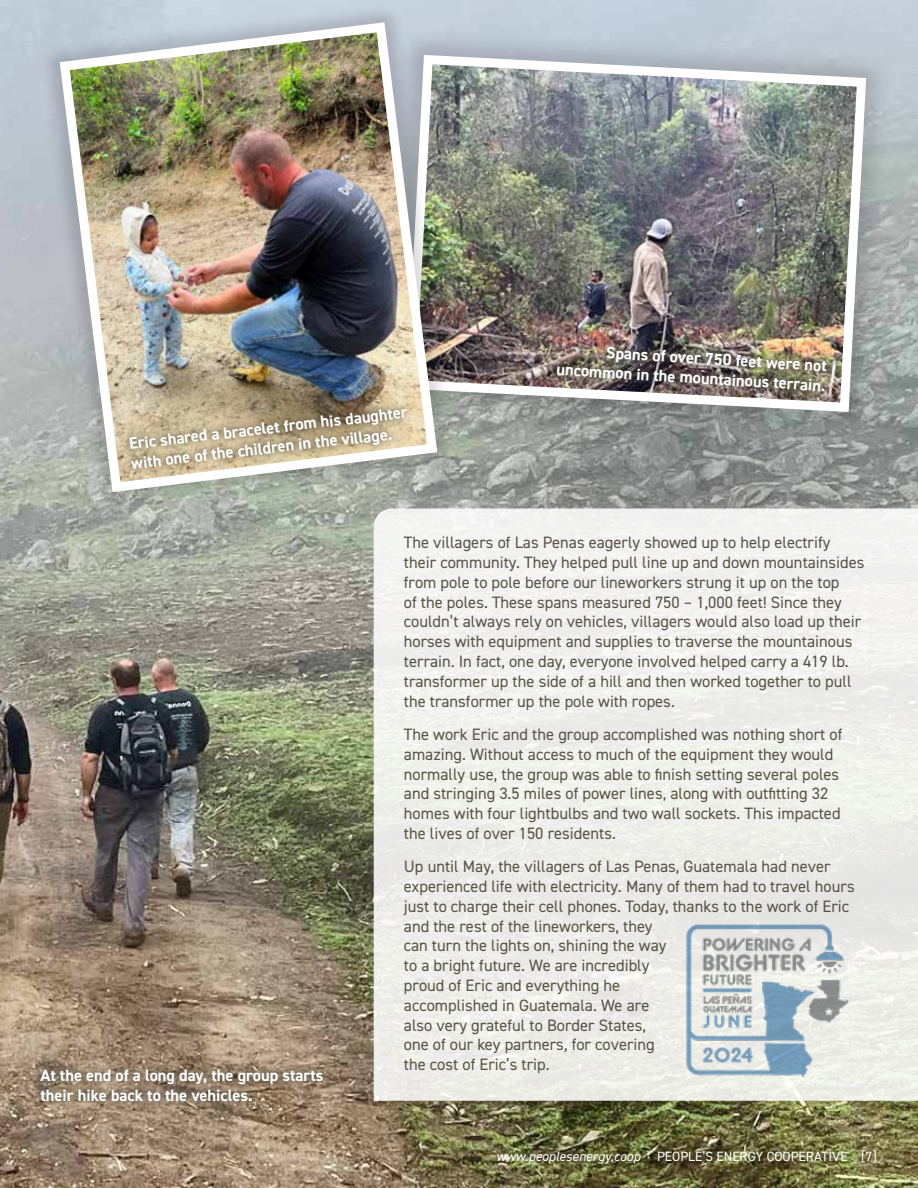
<style>
.page{position:relative;width:918px;height:1188px;background:#fff}
.page>*{position:absolute;margin:0;border:0;box-sizing:border-box;transform-origin:0 0}
.t1{font:16.5px/19.8px "DIN2014";color:#595346}
.t2{font:700 16.5px/19.8px "DIN2014";color:#fff}
.t3{font:13.5px "DIN2014";color:#fff}
.s1{font-style:italic}
.s2{font-size:10.5px}
</style>
<div class="page">
<img style="left:0;top:0;width:918px;height:1188px">
<div style="left:378px;top:27px;width:516px;height:413px;background:#000;opacity:.15"></div>
<img style="left:457px;top:50px;width:414px;height:367px">
<div style="left:39px;top:2px;width:418px;height:510px;background:#000;opacity:.15"></div>
<img style="left:55px;top:17px;width:387px;height:480px">
<div style="left:33px;top:1062px;width:297px;height:47px;background:#595346;opacity:.75"></div>
<svg style="left:120px;top:397px;width:299px;height:84px;background:#b7ac92"></svg>
<img style="left:548px;top:335px;width:287px;height:65px">
<svg style="left:374px;top:508px;width:544px;height:593px;fill:#eff0ec"></svg>
<img style="left:672px;top:917px;width:187px;height:166px">
<p class="t2" style="left:128px;top:432px;width:282px;rotate:-6deg">Eric shared a bracelet from his daughter with one of the children in the village.</p>
<p class="t2" style="left:558px;top:341px;width:271px;text-align:right;rotate:3deg">Spans of over 750 feet were not uncommon in the mountainous terrain.</p>
<p class="t2" style="left:40px;top:1065px;width:285px">At the end of a long day, the group starts their hike back to the vehicles.</p>
<p class="t1" style="left:404px;top:532px;width:462px">The villagers of Las Penas eagerly showed up to help electrify their community. They helped pull line up and down mountainsides from pole to pole before our lineworkers strung it up on the top<br>of the poles. These spans measured 750 – 1,000 feet! Since they couldn’t always rely on vehicles, villagers would also load up their horses with equipment and supplies to traverse the mountainous terrain. In fact, one day, everyone involved helped carry a 419 lb. transformer up the side of a hill and then worked together to pull the transformer up the pole with ropes.</p>
<p class="t1" style="left:404px;top:724px;width:440px">The work Eric and the group accomplished was nothing short of amazing. Without access to much of the equipment they would normally use, the group was able to finish setting several poles and stringing 3.5 miles of power lines, along with outfitting 32 homes with four lightbulbs and two wall sockets. This impacted the lives of over 150 residents.</p>
<p class="t1" style="left:404px;top:856px;width:452px">Up until May, the villagers of Las Penas, Guatemala had never experienced life with electricity. Many of them had to travel hours just to charge their cell phones. Today, thanks to the work of Eric and the rest of the lineworkers, they<br>can turn the lights on, shining the way<br>to a bright future. We are incredibly<br>proud of Eric and everything he<br>accomplished in Guatemala. We are<br>also very grateful to Border States,<br>one of our key partners, for covering<br>the cost of Eric’s trip.</p>
<p class="t3" style="left:496px;top:1148px;width:382px"><span class="s1">www.peoplesenergy.coop</span> <span class="s2">•</span> PEOPLE’S ENERGY COOPERATIVE [7]</p>
</div>
